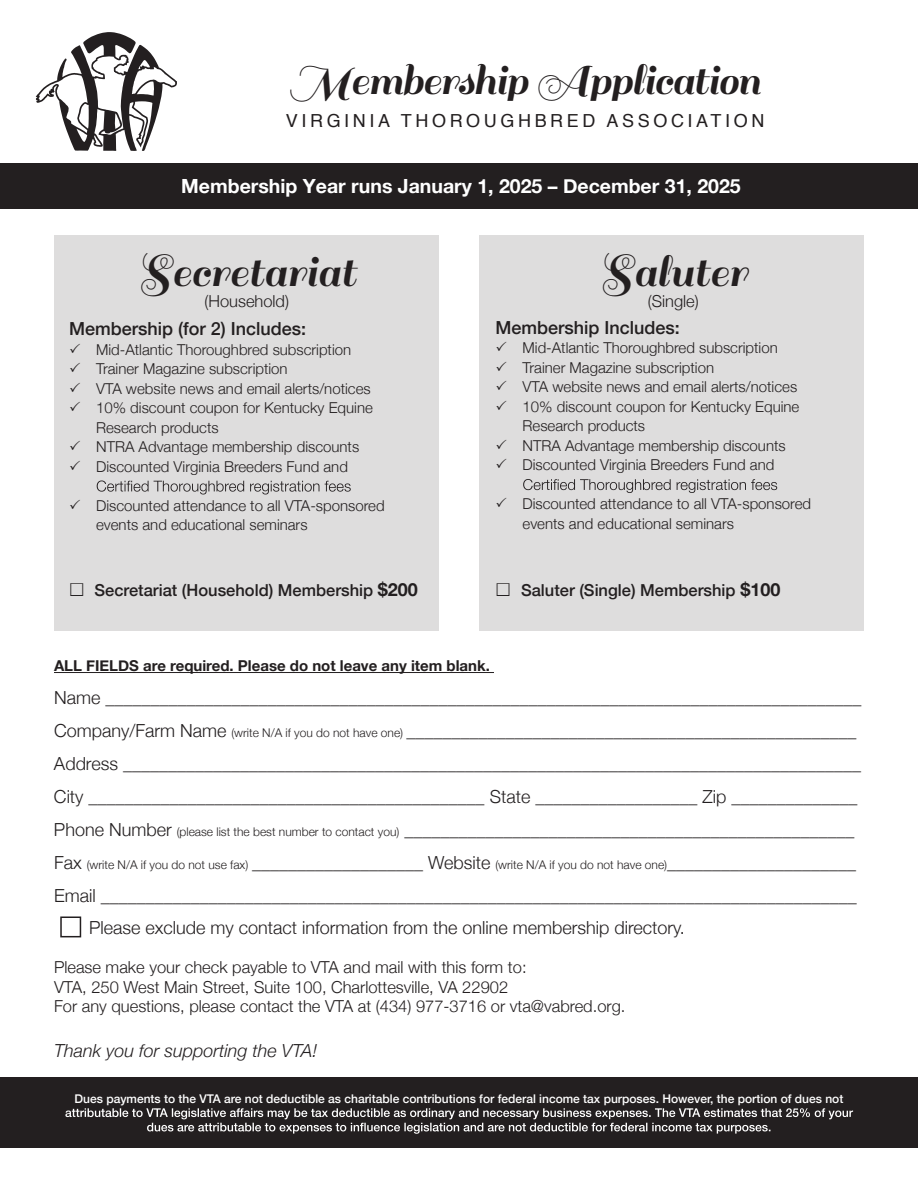
<style>
.page{position:relative;width:918px;height:1188px;background:#fff}
.page>*{position:absolute;margin:0;border:0;box-sizing:border-box;transform-origin:0 0}
.t1{font:48px "Sail";color:#231f20}
.t2{font:46.5px "Sail";letter-spacing:-.02em;color:#231f20}
.t3{font:700 19.5px "Helvetica Neue";color:#fff}
.t4{font:300 18px/33px "Helvetica Neue";color:#231f20}
.t5{font:500 18px "Helvetica Neue";color:#231f20}
.t6{font:18px "Helvetica";letter-spacing:.2em;color:#231f20}
.t7{font:italic 300 18px "Helvetica Neue";color:#231f20}
.t8{font:300 16.5px/19.8px "Helvetica Neue";color:#231f20}
.t9{font:500 16.5px "Helvetica Neue";color:#231f20}
.t10{font:300 15px/19.5px "Helvetica Neue";color:#231f20}
.t11{font:700 15px "Helvetica Neue";color:#231f20}
.t12{font:500 12px "Helvetica Neue";color:#fff}
.t13{font:300 12px "Helvetica Neue";color:#231f20}
.s1{font-family:"Arial Unicode MS";font-weight:400;font-size:21px}
.s2{font-weight:700;font-size:18px}
.s3{font-size:12px}
.s4{font-size:18px}
</style>
<div class="page">
<div style="left:54px;top:235px;width:384px;height:396px;background:#dedddd"></div>
<div style="left:480px;top:235px;width:384px;height:396px;background:#dedddd"></div>
<svg style="left:36px;top:32px;width:141px;height:119px"></svg>
<div style="left:0;top:163px;width:918px;height:45px;background:#231f20"></div>
<svg style="left:97px;top:480px;width:254px;height:15px"></svg>
<svg style="left:523px;top:479px;width:254px;height:14px"></svg>
<div style="left:0;top:1077px;width:918px;height:71px;background:#231f20"></div>
<hr style="left:54px;top:672px;width:440px;height:1px;background:#231f20">
<svg style="left:65px;top:1108px;width:788px;height:26px"></svg>
<div style="left:60px;top:916px;width:21px;height:21px;border:2px solid #231f20"></div>
<h2 class="t2" style="left:289px;top:54px;width:473px">Membership Application</h2>
<p class="t6" style="left:286px;top:106px;width:480px">VIRGINIA THOROUGHBRED ASSOCIATION</p>
<p class="t3" style="left:181px;top:171px;width:561px">Membership Year runs January 1, 2025 – December 31, 2025</p>
<h1 class="t1" style="left:138px;top:245px;width:220px">Secretariat</h1>
<h1 class="t1" style="left:599px;top:245px;width:149px">Saluter</h1>
<p class="t5" style="left:69px;top:315px;width:239px">Membership (for 2) Includes:</p>
<p class="t10" style="left:96px;top:339px;width:278px">Mid-Atlantic Thoroughbred subscription Trainer Magazine subscription<br>VTA website news and email alerts/notices 10% discount coupon for Kentucky Equine Research products<br>NTRA Advantage membership discounts Discounted Virginia Breeders Fund and</p>
<p class="t10" style="left:96px;top:495px;width:290px">Discounted attendance to all VTA-sponsored events and educational seminars</p>
<p class="t8" style="left:204px;top:290px;width:86px">(Household)</p>
<p class="t8" style="left:648px;top:290px;width:53px">(Single)</p>
<p class="t5" style="left:496px;top:313px;width:186px">Membership Includes:</p>
<p class="t10" style="left:523px;top:337px;width:278px">Mid-Atlantic Thoroughbred subscription Trainer Magazine subscription<br>VTA website news and email alerts/notices 10% discount coupon for Kentucky Equine Research products<br>NTRA Advantage membership discounts Discounted Virginia Breeders Fund and</p>
<p class="t10" style="left:523px;top:493px;width:290px">Discounted attendance to all VTA-sponsored events and educational seminars</p>
<p class="t9" style="left:69px;top:577px;width:350px"><span class="s1">☐</span> Secretariat (Household) Membership <span class="s2">$200</span></p>
<p class="t9" style="left:496px;top:577px;width:287px"><span class="s1">☐</span> Saluter (Single) Membership <span class="s2">$100</span></p>
<p class="t11" style="left:54px;top:654px;width:437px">ALL FIELDS are required. Please do not leave any item blank.</p>
<p class="t4" style="left:54px;top:680px;width:809px">Name ____________________________________________________________________________________ Company/Farm Name <span class="s3">(write N/A if you do not have one)</span> __________________________________________________ Address __________________________________________________________________________________ City ____________________________________________ State __________________ Zip ______________ Phone Number <span class="s3">(please list the best number to contact you)</span> __________________________________________________</p>
<p class="t13" style="left:54px;top:855px;width:804px"><span class="s4">Fax</span> (write N/A if you do not use fax) <span class="s4">___________________ Website</span> (write N/A if you do not have one)<span class="s4">_____________________</span></p>
<p class="t4" style="left:89px;top:879px;width:769px;line-height:31.5px;text-indent:-35px">Email ____________________________________________________________________________________<br>Please exclude my contact information from the online membership directory.</p>
<p class="t8" style="left:54px;top:956px;width:573px">Please make your check payable to VTA and mail with this form to:<br>VTA, 250 West Main Street, Suite 100, Charlottesville, VA 22902<br>For any questions, please contact the VTA at (434) 977-3716 or vta@vabred.org.</p>
<p class="t7" style="left:54px;top:1037px;width:265px">Thank you for supporting the VTA!</p>
<p class="t12" style="left:75px;top:1089px;width:770px">Dues payments to the VTA are not deductible as charitable contributions for federal income tax purposes. However, the portion of dues not</p>
</div>
